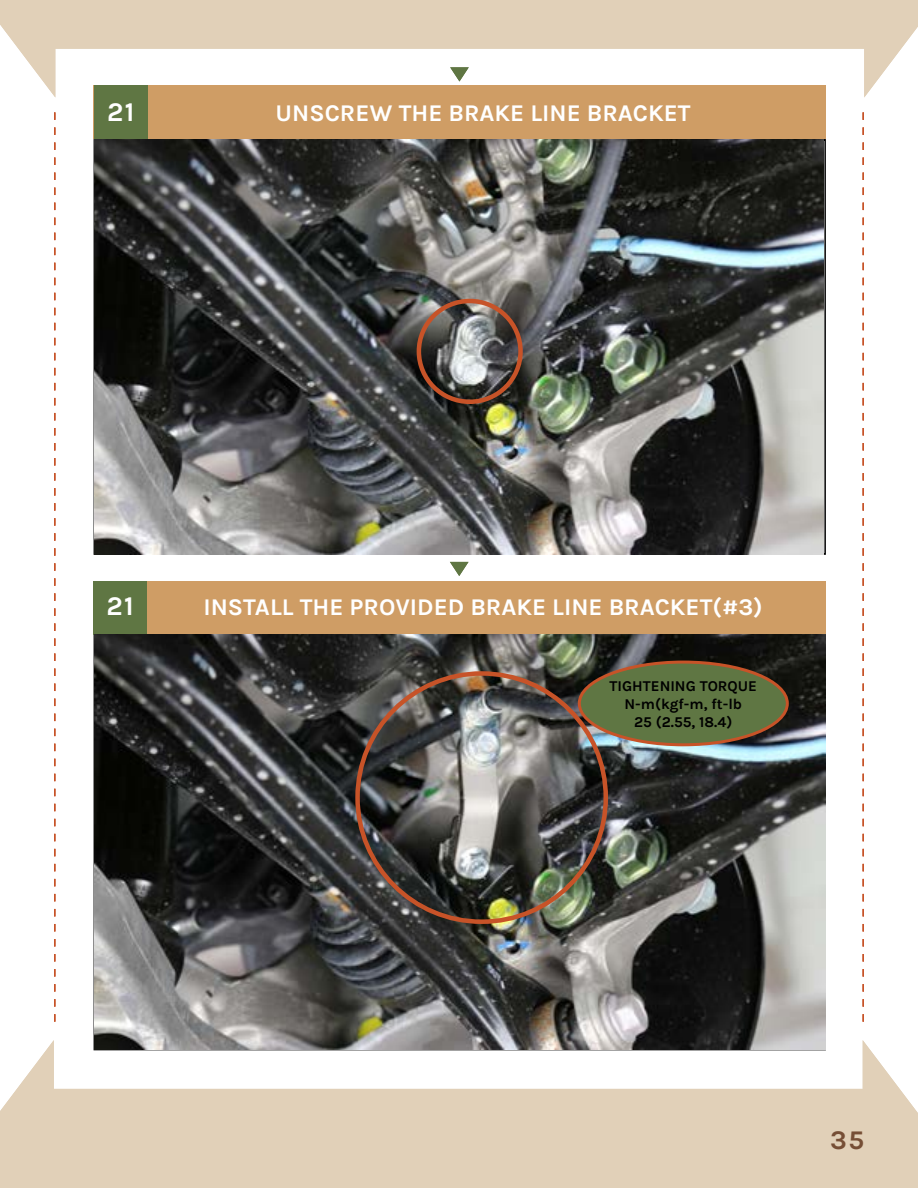
<style>
.page{position:relative;width:918px;height:1188px;background:#fff}
.page>*{position:absolute;margin:0;border:0;box-sizing:border-box;transform-origin:0 0}
.t1{font:700 30px "Karla";color:#fff}
.t2{font:700 27px "Karla";color:#fff}
.t3{font:700 27px "Karla";color:#764e35}
.t4{font:700 24px "Karla";color:#fff}
.t5{font:700 15px/18px "Karla";color:#000;text-align:center}
</style>
<div class="page">
<svg style="left:0;top:1040px;width:918px;height:148px;fill:#e1d0b8"></svg>
<svg style="left:54px;top:112px;width:2px;height:910px"></svg>
<svg style="left:862px;top:112px;width:2px;height:910px"></svg>
<svg style="left:0;top:0;width:918px;height:98px;fill:#e1d0b8"></svg>
<div style="left:94px;top:85px;width:732px;height:54px;background:#cf9d65"></div>
<svg style="left:450px;top:562px;width:19px;height:14px"></svg>
<svg style="left:450px;top:67px;width:19px;height:15px"></svg>
<div style="left:93px;top:581px;width:733px;height:54px;background:#cf9d65"></div>
<div style="left:94px;top:85px;width:53px;height:54px;background:#5f7643"></div>
<div style="left:93px;top:581px;width:54px;height:54px;background:#5f7643"></div>
<img style="left:94px;top:139px;width:730px;height:416px">
<img style="left:95px;top:635px;width:731px;height:414px">
<div style="left:417px;top:299px;width:106px;height:105px;border:4px solid #c75328;border-radius:50%"></div>
<div style="left:579px;top:662px;width:208px;height:83px;background:#5f7643;border-radius:50%"></div>
<div style="left:578px;top:661px;width:211px;height:85px;border:3px solid #c75328;border-radius:50%"></div>
<p class="t1" style="left:112px;top:93px;width:20px">3</p>
<p class="t2" style="left:107px;top:96px;width:29px">21</p>
<p class="t4" style="left:276px;top:99px;width:417px">UNSCREW THE BRAKE LINE BRACKET</p>
<p class="t4" style="left:290px;top:99px;width:388px">UNBOLT THE BRAKE LINE BRACKET</p>
<p class="t2" style="left:106px;top:590px;width:29px">21</p>
<p class="t1" style="left:111px;top:590px;width:19px">4</p>
<p class="t4" style="left:203px;top:593px;width:561px">INSTALL THE PROVIDED BRAKE LINE BRACKET(#3)</p>
<p class="t4" style="left:182px;top:593px;width:605px">UNBOLT THE BOTTOM AND HEAD OF THE SUSPENSION</p>
<p class="t5" style="left:610px;top:677px;width:149px">TIGHTENING TORQUE<br>N-m(kgf-m, ft-lb<br>25 (2.55, 18.4)</p>
<p class="t3" style="left:830px;top:1124px;width:35px">35</p>
</div>
